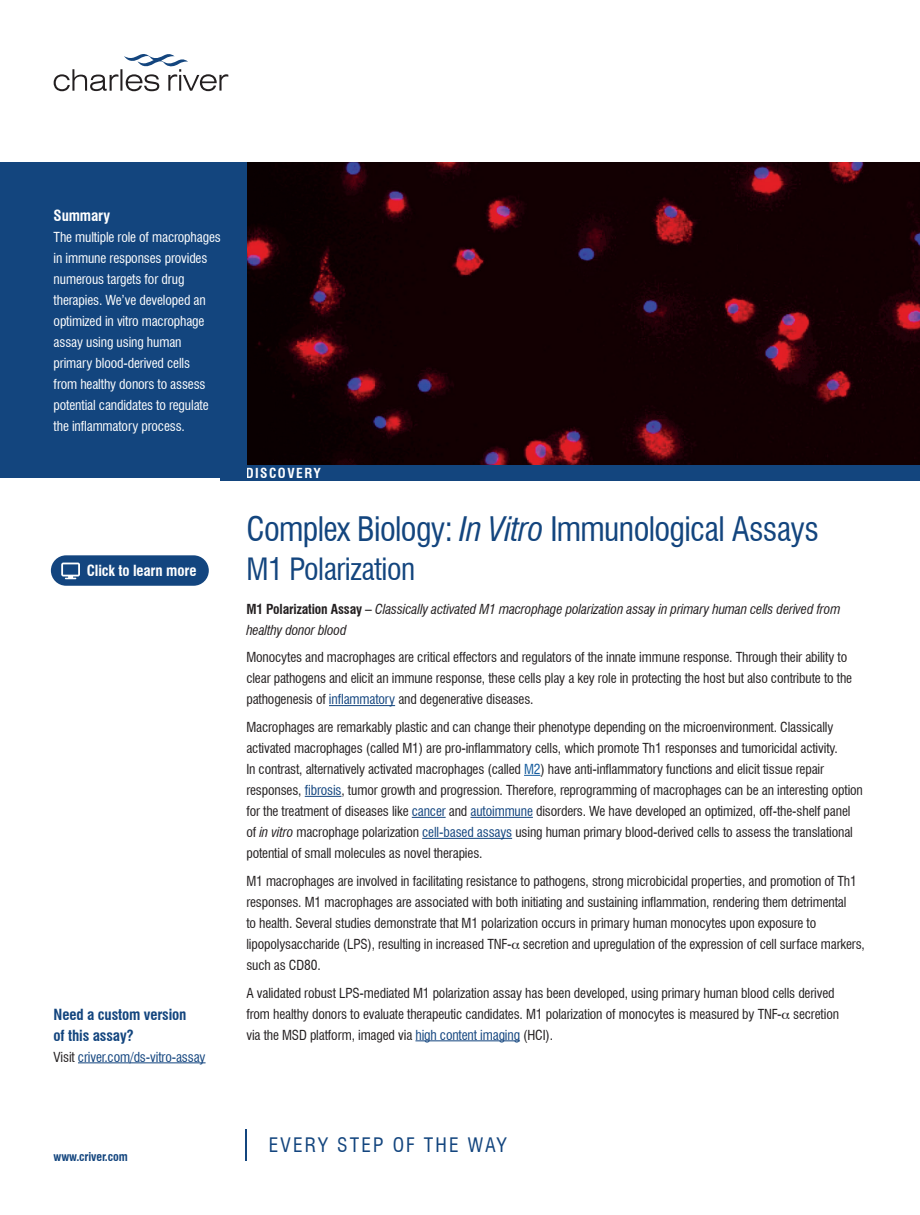
<style>
.page{position:relative;width:920px;height:1215px;background:#fff}
.page>*{position:absolute;margin:0;border:0;box-sizing:border-box;transform-origin:0 0}
.t1{font:condensed 33px "Swiss 721 BT";letter-spacing:-.02em;color:#13457e}
.t2{font:condensed 30px "Swiss 721 BT";letter-spacing:-.015em;color:#13457e}
.t3{font:condensed 19.5px "Swiss 721 BT";letter-spacing:.11em;color:#13457e}
.t4{font:700 condensed 15px/21px "Swiss 721 BT";letter-spacing:-.01em;color:#13457e}
.t5{font:700 condensed 15px "Swiss 721 BT";letter-spacing:-.01em;color:#fff}
.t6{font:condensed 13.5px/21px "Swiss 721 BT";letter-spacing:-.01em;color:#231f20}
.t7{font:condensed 13.5px/21px "Swiss 721 BT";letter-spacing:-.01em;color:#fff}
.t8{font:italic condensed 13.5px/21px "Swiss 721 BT";letter-spacing:-.01em;color:#231f20}
.t9{font:condensed 13.5px "Swiss 721 BT";letter-spacing:-.01em;color:#13457f}
.t10{font:700 condensed 13.5px "Swiss 721 BT";letter-spacing:.11em;color:#fff}
.t11{font:700 condensed 12px "Swiss 721 BT";letter-spacing:-.01em;color:#13457e}
.s1{color:#231f20}
.s2{font-style:italic}
.s3{font-weight:700;font-style:normal}
.s4{font-style:normal}
.s5{color:#13457f}
.s6{color:#175d9e}
</style>
<div class="page">
<svg style="left:54px;top:54px;width:174px;height:37px"></svg>
<img style="left:246px;top:162px;width:673px;height:303px">
<hr style="left:245px;top:1130px;width:2px;height:31px;background:#13457e">
<div style="left:221px;top:465px;width:698px;height:16px;background:#13457e"></div>
<hr style="left:329px;top:705px;width:66px;height:1px;background:#13457f">
<svg style="left:524px;top:775px;width:16px;height:1px"></svg>
<hr style="left:304px;top:796px;width:37px;height:1px;background:#13457f">
<hr style="left:411px;top:817px;width:34px;height:1px;background:#13457f">
<hr style="left:470px;top:817px;width:62px;height:1px;background:#13457f">
<hr style="left:422px;top:838px;width:90px;height:1px;background:#13457f">
<hr style="left:415px;top:1040px;width:105px;height:1px;background:#13457f">
<div style="left:0;top:162px;width:246px;height:315px;background:#13457e"></div>
<hr style="left:78px;top:1062px;width:127px;height:1px;background:#13457f">
<svg style="left:51px;top:555px;width:158px;height:31px;background:#27558a"></svg>
<div style="left:63px;top:564px;width:15px;height:11px;background:#13457f"></div>
<p class="t5" style="left:54px;top:206px;width:58px">Summary</p>
<p class="t7" style="left:54px;top:226px;width:169px">The multiple role of macrophages in immune responses provides numerous targets for drug therapies. We’ve developed an optimized in vitro macrophage assay using using human primary blood-derived cells<br>from healthy donors to assess potential candidates to regulate the inflammatory process.</p>
<p class="t5" style="left:87px;top:561px;width:111px">Click to learn more</p>
<p class="t4" style="left:54px;top:1004px;width:134px">Need a custom version of this assay?</p>
<p class="t9" style="left:54px;top:1049px;width:153px"><span class="s1">Visit</span> criver.com/ds-vitro-assay</p>
<p class="t10" style="left:245px;top:465px;width:77px">DISCOVERY</p>
<h1 class="t1" style="left:246px;top:509px;width:573px">Complex Biology: <span class="s2">In Vitro</span> Immunological Assays</h1>
<h2 class="t2" style="left:246px;top:551px;width:170px">M1 Polarization</h2>
<p class="t8" style="left:246px;top:598px;width:595px"><span class="s3">M1 Polarization Assay</span> <span class="s4">–</span> Classically activated M1 macrophage polarization assay in primary human cells derived from healthy donor blood</p>
<p class="t6" style="left:246px;top:647px;width:607px">Monocytes and macrophages are critical effectors and regulators of the innate immune response. Through their ability to clear pathogens and elicit an immune response, these cells play a key role in protecting the host but also contribute to the pathogenesis of <span class="s5">inflammatory</span> and degenerative diseases.</p>
<p class="t6" style="left:246px;top:717px;width:618px">Macrophages are remarkably plastic and can change their phenotype depending on the microenvironment. Classically activated macrophages (called M1) are pro-inflammatory cells, which promote Th1 responses and tumoricidal activity.<br>In contrast, alternatively activated macrophages (called <span class="s6">M2</span>) have anti-inflammatory functions and elicit tissue repair responses, <span class="s5">fibrosis</span>, tumor growth and progression. Therefore, reprogramming of macrophages can be an interesting option for the treatment of diseases like <span class="s5">cancer</span> and <span class="s5">autoimmune</span> disorders. We have developed an optimized, off-the-shelf panel of <span class="s2">in vitro</span> macrophage polarization <span class="s5">cell-based assays</span> using human primary blood-derived cells to assess the translational potential of small molecules as novel therapies.</p>
<p class="t6" style="left:246px;top:870px;width:619px">M1 macrophages are involved in facilitating resistance to pathogens, strong microbicidal properties, and promotion of Th1 responses. M1 macrophages are associated with both initiating and sustaining inflammation, rendering them detrimental<br>to health. Several studies demonstrate that M1 polarization occurs in primary human monocytes upon exposure to lipopolysaccharide (LPS), resulting in increased TNF- secretion and upregulation of the expression of cell surface markers, such as CD80.</p>
<p class="t6" style="left:246px;top:982px;width:594px">A validated robust LPS-mediated M1 polarization assay has been developed, using primary human blood cells derived from healthy donors to evaluate therapeutic candidates. M1 polarization of monocytes is measured by TNF- secretion via the MSD platform, imaged via <span class="s5">high content imaging</span> (HCI).</p>
<p class="t11" style="left:54px;top:1149px;width:76px">www.criver.com</p>
<h3 class="t3" style="left:269px;top:1134px;width:239px">EVERY STEP OF THE WAY</h3>
</div>
